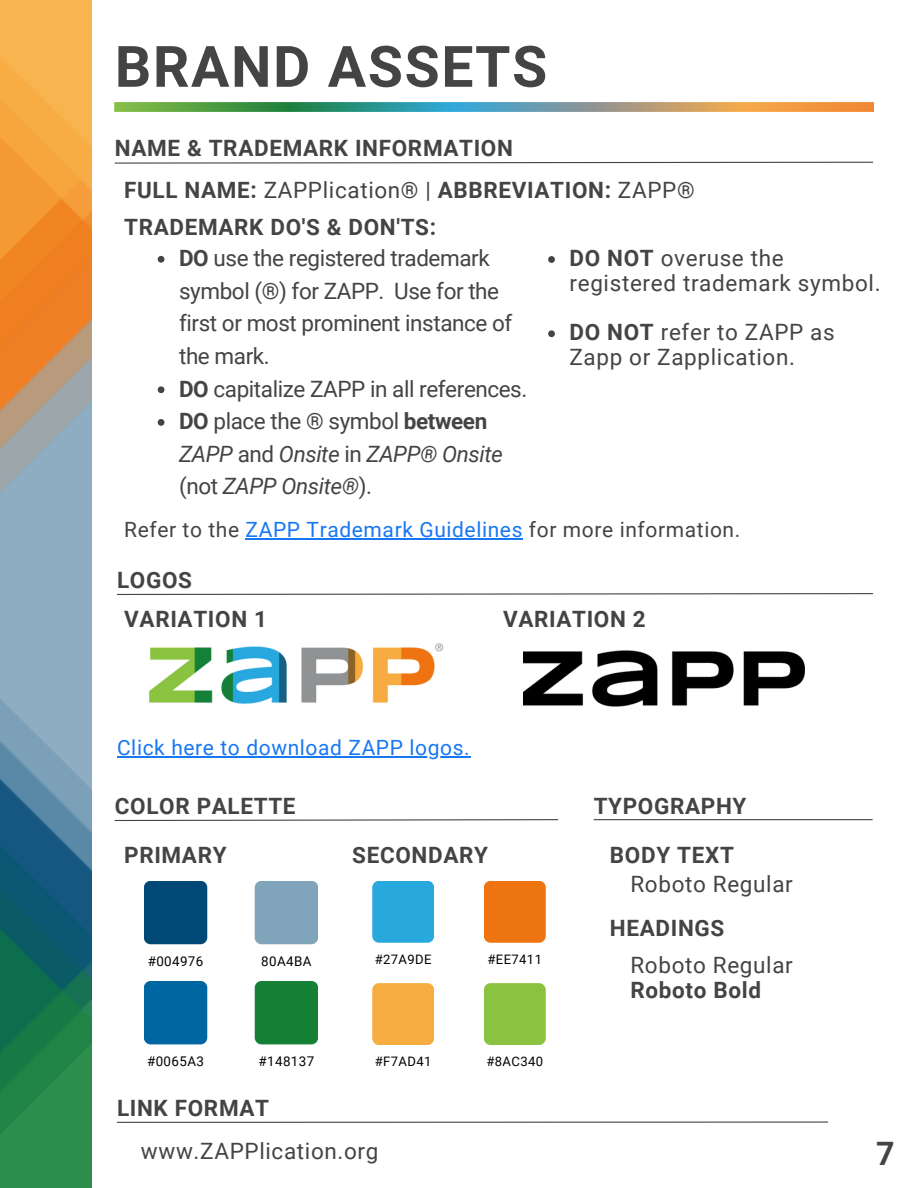
<style>
.page{position:relative;width:918px;height:1188px;background:#fff}
.page>*{position:absolute;margin:0;border:0;box-sizing:border-box;transform-origin:0 0}
.t1{font:700 57.15px "Roboto";letter-spacing:.03em;color:#444}
.t2{font:700 32.25px "Roboto";color:#444}
.t3{font:700 22.5px "Roboto";letter-spacing:.03em;color:#444}
.t4{font:22.5px/24.8px "Roboto";letter-spacing:.03em;color:#444}
.t5{font:22.5px/32.7px "Roboto";letter-spacing:-.02em;color:#444}
.t6{font:italic 22.5px/32.7px "Roboto";letter-spacing:-.02em;color:#444}
.t7{font:21px "Roboto";letter-spacing:.03em;color:#444}
.t8{font:21px "Roboto";letter-spacing:.03em;color:#1877f2}
.t9{font:13.35px "Roboto";letter-spacing:.03em;color:#000}
.t10{font:13.05px "Roboto";letter-spacing:.03em;color:#000}
.s1{font-weight:400}
.s2{font-weight:700}
.s3{font-weight:700;font-style:normal}
.s4{font-style:normal}
.s5{color:#1877f2}
</style>
<div class="page">
<img style="left:0;top:0;width:92px;height:1188px">
<div style="left:144px;top:881px;width:63px;height:63px;background:#004976;border-radius:7px"></div>
<div style="left:372px;top:881px;width:62px;height:62px;background:#27a9de;border-radius:7px"></div>
<div style="left:372px;top:983px;width:62px;height:62px;background:#f7ad41;border-radius:7px"></div>
<div style="left:484px;top:881px;width:62px;height:62px;background:#ee7411;border-radius:7px"></div>
<div style="left:255px;top:881px;width:63px;height:63px;background:#80a4ba;border-radius:7px"></div>
<div style="left:144px;top:981px;width:63px;height:63px;background:#0065a3;border-radius:7px"></div>
<div style="left:255px;top:981px;width:63px;height:63px;background:#148137;border-radius:7px"></div>
<div style="left:484px;top:983px;width:62px;height:62px;background:#8ac340;border-radius:7px"></div>
<svg style="left:114px;top:819px;width:445px;height:3px"></svg>
<img style="left:148px;top:643px;width:296px;height:61px">
<img style="left:523px;top:650px;width:282px;height:57px">
<svg style="left:117px;top:593px;width:757px;height:2px;background:#959595"></svg>
<hr style="left:594px;top:819px;width:279px;height:1px;background:#444">
<hr style="left:117px;top:1122px;width:711px;height:1px;background:#444">
<img style="left:115px;top:102px;width:758px;height:9px">
<svg style="left:114px;top:161px;width:760px;height:3px"></svg>
<svg style="left:158px;top:256px;width:6px;height:7px"></svg>
<svg style="left:158px;top:386px;width:6px;height:7px"></svg>
<svg style="left:158px;top:419px;width:6px;height:7px"></svg>
<svg style="left:548px;top:256px;width:7px;height:7px"></svg>
<svg style="left:548px;top:330px;width:7px;height:7px"></svg>
<hr style="left:246px;top:538px;width:277px;height:2px;background:#1877f2">
<hr style="left:117px;top:757px;width:353px;height:1px;background:#1877f2">
<p class="t1" style="left:115px;top:34px;width:434px">BRAND ASSETS</p>
<p class="t3" style="left:115px;top:136px;width:400px">NAME &amp; TRADEMARK INFORMATION</p>
<p class="t3" style="left:124px;top:177px;width:572px">FULL NAME: <span class="s1">ZAPPlication® |</span> ABBREVIATION: <span class="s1">ZAPP®</span></p>
<p class="t3" style="left:124px;top:214px;width:313px">TRADEMARK DO'S &amp; DON'TS:</p>
<p class="t5" style="left:179px;top:242px;width:335px"><span class="s2">DO</span> use the registered trademark symbol (®) for ZAPP. Use for the first or most prominent instance of the mark.</p>
<p class="t5" style="left:179px;top:372px;width:350px"><span class="s2">DO</span> capitalize ZAPP in all references.</p>
<p class="t6" style="left:179px;top:405px;width:325px"><span class="s3">DO</span> <span class="s4">place the ® symbol</span> <span class="s3">between<br></span>ZAPP <span class="s4">and</span> Onsite <span class="s4">in</span> ZAPP® Onsite <span class="s4">(not</span> ZAPP Onsite®<span class="s4">).</span></p>
<p class="t4" style="left:570px;top:246px;width:313px"><span class="s2">DO NOT</span> overuse the registered trademark symbol.</p>
<p class="t4" style="left:570px;top:320px;width:267px"><span class="s2">DO NOT</span> refer to ZAPP as<br>Zapp or Zapplication.</p>
<p class="t7" style="left:124px;top:518px;width:618px">Refer to the <span class="s5">ZAPP Trademark Guidelines</span> for more information.</p>
<p class="t3" style="left:117px;top:567px;width:77px">LOGOS</p>
<p class="t3" style="left:124px;top:606px;width:144px">VARIATION 1</p>
<p class="t3" style="left:503px;top:606px;width:144px">VARIATION 2</p>
<p class="t8" style="left:117px;top:736px;width:354px">Click here to download ZAPP logos.</p>
<p class="t3" style="left:115px;top:794px;width:182px">COLOR PALETTE</p>
<p class="t3" style="left:124px;top:843px;width:104px">PRIMARY</p>
<p class="t3" style="left:352px;top:843px;width:137px">SECONDARY</p>
<p class="t9" style="left:148px;top:954px;width:57px">#004976</p>
<p class="t10" style="left:375px;top:952px;width:58px">#27A9DE</p>
<p class="t9" style="left:261px;top:954px;width:52px">80A4BA</p>
<p class="t10" style="left:488px;top:952px;width:56px">#EE7411</p>
<p class="t9" style="left:147px;top:1054px;width:58px">#0065A3</p>
<p class="t9" style="left:259px;top:1054px;width:57px">#148137</p>
<p class="t10" style="left:486px;top:1054px;width:58px">#8AC340</p>
<p class="t10" style="left:375px;top:1054px;width:58px">#F7AD41</p>
<p class="t3" style="left:117px;top:1095px;width:154px">LINK FORMAT</p>
<p class="t4" style="left:141px;top:1139px;width:239px">www.ZAPPlication.org</p>
<p class="t3" style="left:594px;top:794px;width:154px">TYPOGRAPHY</p>
<p class="t3" style="left:610px;top:843px;width:126px">BODY TEXT</p>
<p class="t4" style="left:630px;top:872px;width:164px">Roboto Regular</p>
<p class="t3" style="left:610px;top:915px;width:116px">HEADINGS</p>
<p class="t4" style="left:630px;top:953px;width:164px">Roboto Regular</p>
<p class="t3" style="left:630px;top:977px;width:132px">Roboto Bold</p>
<p class="t2" style="left:876px;top:1135px;width:20px">7</p>
</div>
